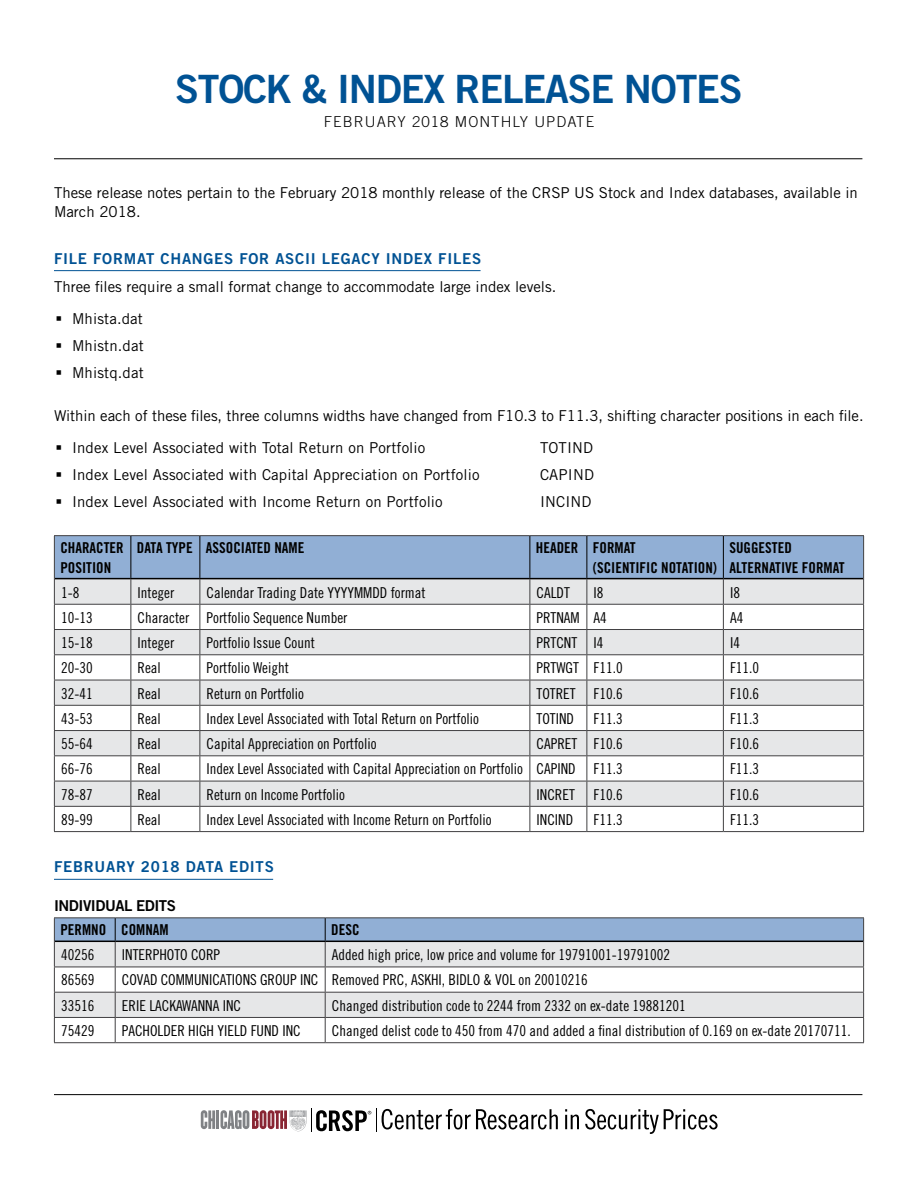
<style>
.page{position:relative;width:918px;height:1188px;background:#fff}
.page>*{position:absolute;margin:0;border:0;box-sizing:border-box;transform-origin:0 0}
.t1{font:39px "Trade Gothic Bold Two";letter-spacing:-.03em;color:#005294}
.t2{font:15px "Trade Gothic Cond Eighteen";color:#000}
.t3{font:15px/31.5px "Trade Gothic";color:#000}
.t4{font:15px/19.5px "Trade Gothic Bold Cond Twenty";color:#000}
.t5{font:15px "Trade Gothic Bold Two";letter-spacing:.05em;color:#005294}
.t6{font:300 15px "Trade Gothic";letter-spacing:.07em;color:#000}
.t7{font:15px "Trade Gothic Bold Two";letter-spacing:-.03em;color:#000}
</style>
<div class="page">
<hr style="left:54px;top:158px;width:808px;height:1px;background:#000">
<hr style="left:54px;top:270px;width:427px;height:1px;background:#005294">
<hr style="left:54px;top:879px;width:219px;height:1px;background:#005294">
<hr style="left:54px;top:535px;width:77px;height:1px;background:#414042">
<hr style="left:131px;top:535px;width:69px;height:1px;background:#414042">
<hr style="left:200px;top:535px;width:330px;height:1px;background:#414042">
<hr style="left:530px;top:535px;width:57px;height:1px;background:#414042">
<hr style="left:587px;top:535px;width:136px;height:1px;background:#414042">
<hr style="left:723px;top:535px;width:141px;height:1px;background:#414042">
<svg style="left:54px;top:536px;width:810px;height:295px"></svg>
<hr style="left:54px;top:831px;width:77px;height:1px;background:#414042">
<hr style="left:131px;top:831px;width:69px;height:1px;background:#414042">
<hr style="left:200px;top:831px;width:330px;height:1px;background:#414042">
<hr style="left:530px;top:831px;width:57px;height:1px;background:#414042">
<hr style="left:587px;top:831px;width:136px;height:1px;background:#414042">
<hr style="left:723px;top:831px;width:141px;height:1px;background:#414042">
<hr style="left:130px;top:536px;width:1px;height:42px;background:#000">
<hr style="left:200px;top:536px;width:1px;height:42px;background:#000">
<hr style="left:530px;top:536px;width:1px;height:42px;background:#000">
<hr style="left:586px;top:536px;width:1px;height:42px;background:#000">
<hr style="left:723px;top:536px;width:1px;height:42px;background:#000">
<hr style="left:55px;top:578px;width:76px;height:1px;background:#000">
<hr style="left:131px;top:578px;width:69px;height:1px;background:#000">
<hr style="left:200px;top:578px;width:330px;height:1px;background:#000">
<hr style="left:530px;top:578px;width:57px;height:1px;background:#000">
<hr style="left:587px;top:578px;width:136px;height:1px;background:#000">
<hr style="left:723px;top:578px;width:140px;height:1px;background:#000">
<hr style="left:54px;top:917px;width:61px;height:1px;background:#414042">
<hr style="left:115px;top:917px;width:210px;height:1px;background:#414042">
<hr style="left:325px;top:917px;width:539px;height:1px;background:#414042">
<hr style="left:54px;top:1042px;width:61px;height:1px;background:#414042">
<hr style="left:115px;top:1042px;width:210px;height:1px;background:#414042">
<hr style="left:325px;top:1042px;width:539px;height:1px;background:#414042">
<svg style="left:54px;top:918px;width:810px;height:124px"></svg>
<hr style="left:55px;top:941px;width:60px;height:1px;background:#000">
<hr style="left:115px;top:941px;width:210px;height:1px;background:#000">
<hr style="left:325px;top:941px;width:538px;height:1px;background:#000">
<hr style="left:54px;top:1094px;width:808px;height:1px;background:#000">
<svg style="left:565px;top:1109px;width:14px;height:20px"></svg>
<svg style="left:585px;top:1109px;width:133px;height:25px"></svg>
<svg style="left:201px;top:1110px;width:14px;height:19px"></svg>
<hr style="left:216px;top:1110px;width:3px;height:19px;background:#808285">
<svg style="left:221px;top:1109px;width:337px;height:23px"></svg>
<h1 class="t1" style="left:175px;top:65px;width:569px">STOCK &amp; INDEX RELEASE NOTES</h1>
<p class="t6" style="left:324px;top:112px;width:254px">FEBRUARY 2018 MONTHLY U PDATE</p>
<p class="t3" style="left:54px;top:183px;width:805px;line-height:19.5px">These release notes pertain to the February 2018 monthly release of the CRSP US Stock and Index databases, available in<br>March 2018.</p>
<p class="t5" style="left:54px;top:249px;width:429px">FILE FORMAT CHANGES FOR ASCII LEGACY INDEX FILES</p>
<p class="t3" style="left:72px;top:271px;width:486px;text-indent:-18px">Three files require a small format change to accommodate large index levels.<br>Mhista.dat</p>
<p class="t3" style="left:72px;top:332px;width:73px;line-height:27px">Mhistn.dat<br>Mhistq.dat</p>
<p class="t3" style="left:72px;top:400px;width:793px;text-indent:-18px">Within each of these files, three columns widths have changed from F10.3 to F11.3, shifting character positions in each file.<br>Index Level Associated with Total Return on Portfolio</p>
<p class="t3" style="left:540px;top:432px;width:55px">TOTIND</p>
<p class="t3" style="left:72px;top:459px;width:409px">Index Level Associated with Capital Appreciation on Portfolio</p>
<p class="t3" style="left:540px;top:459px;width:56px">CAPIND</p>
<p class="t3" style="left:72px;top:486px;width:372px">Index Level Associated with Income Return on Portfolio</p>
<p class="t3" style="left:540px;top:486px;width:53px">INCIND</p>
<p class="t4" style="left:60px;top:538px;width:65px">CHARACTER<br>POSITION</p>
<p class="t4" style="left:137px;top:538px;width:169px">DATA TYPE ASSOCIATED NAME</p>
<p class="t4" style="left:593px;top:538px;width:126px;text-indent:-57px">HEADER FORMAT<br>(SCIENTIFIC NOTATION)</p>
<p class="t4" style="left:729px;top:538px;width:117px">SUGGESTED<br>ALTERNATIVE FORMAT</p>
<p class="t2" style="left:61px;top:583px;width:20px">1-8</p>
<p class="t2" style="left:138px;top:583px;width:38px">Integer</p>
<p class="t2" style="left:207px;top:583px;width:221px">Calendar Trading Date YYYYMMDD format</p>
<p class="t2" style="left:537px;top:583px;width:35px">CALDT</p>
<p class="t2" style="left:594px;top:583px;width:11px">I8</p>
<p class="t2" style="left:730px;top:583px;width:11px">I8</p>
<p class="t2" style="left:61px;top:609px;width:33px">10-13</p>
<p class="t2" style="left:138px;top:609px;width:211px">Character Portfolio Sequence Number</p>
<p class="t2" style="left:537px;top:609px;width:72px">PRTNAM A4</p>
<p class="t2" style="left:730px;top:609px;width:15px">A4</p>
<p class="t2" style="left:61px;top:634px;width:33px">15-18</p>
<p class="t2" style="left:138px;top:634px;width:38px">Integer</p>
<p class="t2" style="left:207px;top:634px;width:110px">Portfolio Issue Count</p>
<p class="t2" style="left:537px;top:634px;width:68px">PRTCNT I4</p>
<p class="t2" style="left:730px;top:634px;width:11px">I4</p>
<p class="t2" style="left:61px;top:659px;width:33px">20-30</p>
<p class="t2" style="left:138px;top:659px;width:25px">Real</p>
<p class="t2" style="left:207px;top:659px;width:84px">Portfolio Weight</p>
<p class="t2" style="left:537px;top:659px;width:88px">PRTWGT F11.0</p>
<p class="t2" style="left:730px;top:659px;width:31px">F11.0</p>
<p class="t2" style="left:61px;top:684px;width:33px">32-41</p>
<p class="t2" style="left:138px;top:684px;width:25px">Real</p>
<p class="t2" style="left:207px;top:684px;width:99px">Return on Portfolio</p>
<p class="t2" style="left:537px;top:684px;width:88px">TOTRET F10.6</p>
<p class="t2" style="left:730px;top:684px;width:31px">F10.6</p>
<p class="t2" style="left:61px;top:710px;width:33px">43-53</p>
<p class="t2" style="left:138px;top:710px;width:25px">Real</p>
<p class="t2" style="left:207px;top:710px;width:274px">Index Level Associated with Total Return on Portfolio</p>
<p class="t2" style="left:537px;top:710px;width:39px">TOTIND</p>
<p class="t2" style="left:594px;top:710px;width:31px">F11.3</p>
<p class="t2" style="left:730px;top:710px;width:31px">F11.3</p>
<p class="t2" style="left:61px;top:735px;width:33px">55-64</p>
<p class="t2" style="left:138px;top:735px;width:25px">Real</p>
<p class="t2" style="left:207px;top:735px;width:171px">Capital Appreciation on Portfolio</p>
<p class="t2" style="left:537px;top:735px;width:88px">CAPRET F10.6</p>
<p class="t2" style="left:730px;top:735px;width:31px">F10.6</p>
<p class="t2" style="left:61px;top:760px;width:33px">66-76</p>
<p class="t2" style="left:138px;top:760px;width:25px">Real</p>
<p class="t2" style="left:207px;top:760px;width:418px">Index Level Associated with Capital Appreciation on Portfolio CAPIND F11.3</p>
<p class="t2" style="left:730px;top:760px;width:31px">F11.3</p>
<p class="t2" style="left:61px;top:785px;width:33px">78-87</p>
<p class="t2" style="left:138px;top:785px;width:25px">Real</p>
<p class="t2" style="left:207px;top:785px;width:140px">Return on Income Portfolio</p>
<p class="t2" style="left:537px;top:785px;width:88px">INCRET F10.6</p>
<p class="t2" style="left:730px;top:785px;width:31px">F10.6</p>
<p class="t2" style="left:61px;top:811px;width:33px">89-99</p>
<p class="t2" style="left:138px;top:811px;width:25px">Real</p>
<p class="t2" style="left:207px;top:811px;width:286px">Index Level Associated with Income Return on Portfolio</p>
<p class="t2" style="left:537px;top:811px;width:38px">INCIND</p>
<p class="t2" style="left:594px;top:811px;width:31px">F11.3</p>
<p class="t2" style="left:730px;top:811px;width:31px">F11.3</p>
<p class="t5" style="left:54px;top:858px;width:63px">FEBRUARY</p>
<p class="t5" style="left:141px;top:858px;width:135px">2018 DATA EDITS</p>
<p class="t7" style="left:54px;top:897px;width:123px">INDIVIDUAL EDITS</p>
<p class="t4" style="left:60px;top:920px;width:110px">PERMNO COMNAM</p>
<p class="t4" style="left:331px;top:920px;width:30px">DESC</p>
<p class="t2" style="left:61px;top:946px;width:35px">40256</p>
<p class="t2" style="left:122px;top:946px;width:100px">INTERPHOTO CORP</p>
<p class="t2" style="left:332px;top:946px;width:340px">Added high price, low price and volume for 19791001-19791002</p>
<p class="t2" style="left:61px;top:971px;width:35px">86569</p>
<p class="t2" style="left:122px;top:971px;width:467px">COVAD COMMUNICATIONS GROUP INC Removed PRC, ASKHI, BIDLO &amp; VOL on 20010216</p>
<p class="t2" style="left:61px;top:996px;width:35px">33516</p>
<p class="t2" style="left:122px;top:996px;width:121px">ERIE LACKAWANNA INC</p>
<p class="t2" style="left:332px;top:996px;width:355px">Changed distribution code to 2244 from 2332 on ex-date 19881201</p>
<p class="t2" style="left:61px;top:1022px;width:35px">75429</p>
<p class="t2" style="left:122px;top:1022px;width:180px">PACHOLDER HIGH YIELD FUND INC</p>
<p class="t2" style="left:332px;top:1022px;width:520px">Changed delist code to 450 from 470 and added a final distribution of 0.169 on ex-date 20170711.</p>
</div>
